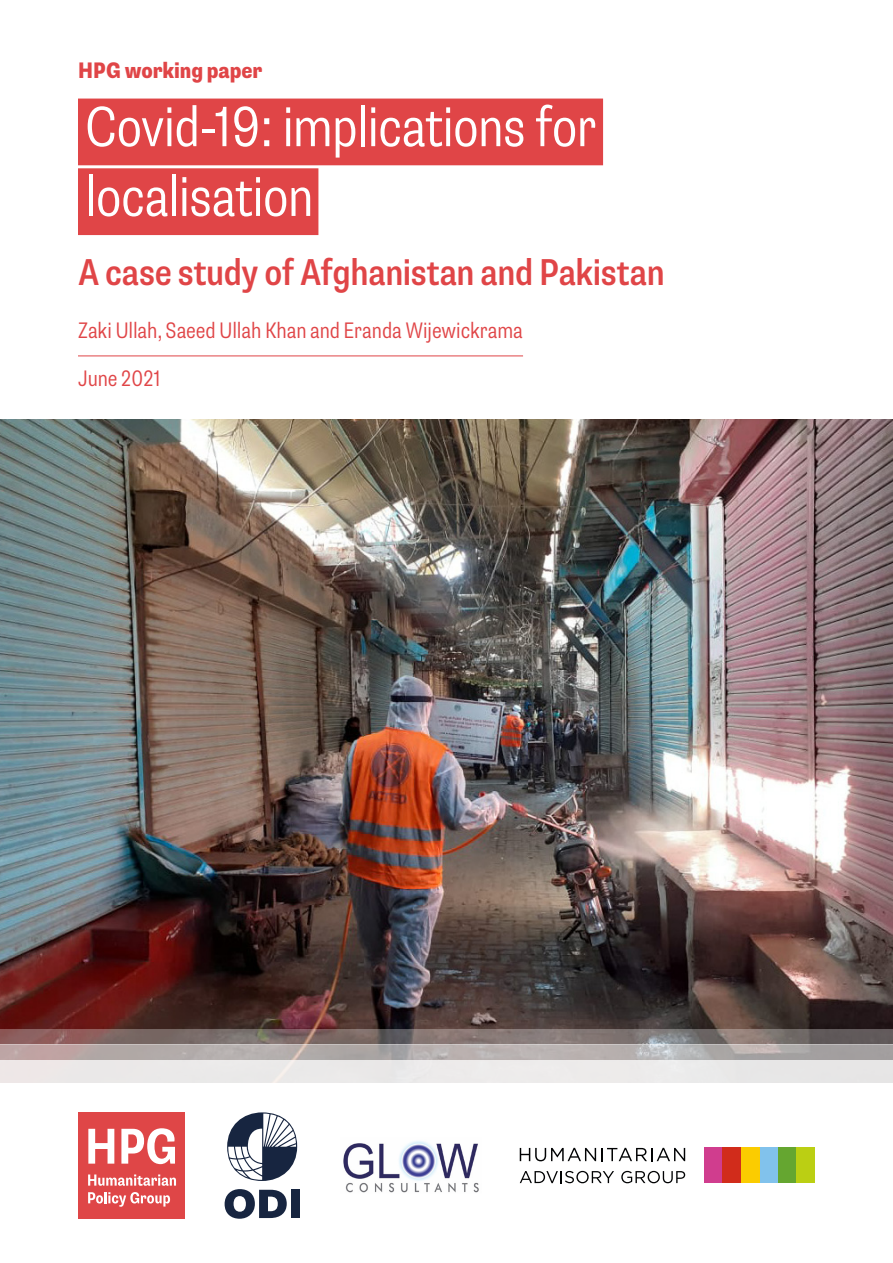
<style>
.page{position:relative;width:893px;height:1263px;background:#fff}
.page>*{position:absolute;margin:0;border:0;box-sizing:border-box;transform-origin:0 0}
.t1{font:300 condensed 57px/69.8px "Supria Sans";letter-spacing:-.015em;color:#fff}
.Subtitle{font:500 condensed 37.5px "Supria Sans";letter-spacing:-.01em;color:#e04547}
.Author{font:300 condensed 22.5px "Supria Sans";letter-spacing:-.005em;color:#e04547}
.Article_type{font:800 condensed 22.5px "Supria Sans";color:#e04547}
.Date{font:300 condensed 22.5px "Supria Sans";letter-spacing:.005em;color:#e04547}
</style>
<div class="page">
<div style="left:704px;top:1148px;width:19px;height:35px;background:#d03d8e"></div>
<div style="left:723px;top:1148px;width:18px;height:35px;background:#d12c1b"></div>
<div style="left:741px;top:1148px;width:19px;height:35px;background:#fbcc00"></div>
<div style="left:760px;top:1148px;width:18px;height:35px;background:#81c2ec"></div>
<div style="left:778px;top:1148px;width:19px;height:35px;background:#65a630"></div>
<div style="left:797px;top:1148px;width:18px;height:35px;background:#bbcf13"></div>
<svg style="left:520px;top:1171px;width:94px;height:12px"></svg>
<svg style="left:621px;top:1171px;width:64px;height:12px"></svg>
<svg style="left:520px;top:1148px;width:165px;height:13px"></svg>
<img style="left:343px;top:1141px;width:136px;height:52px">
<svg style="left:225px;top:1189px;width:62px;height:30px"></svg>
<div style="left:291px;top:1190px;width:9px;height:28px;background:#172540"></div>
<svg style="left:227px;top:1112px;width:70px;height:69px"></svg>
<div style="left:78px;top:1112px;width:106px;height:107px;background:#df4647"></div>
<svg style="left:88px;top:1129px;width:26px;height:34px"></svg>
<svg style="left:121px;top:1128px;width:54px;height:36px"></svg>
<svg style="left:88px;top:1174px;width:88px;height:12px"></svg>
<svg style="left:88px;top:1192px;width:82px;height:15px"></svg>
<img style="left:0;top:419px;width:893px;height:610px">
<div style="left:0;top:1060px;width:893px;height:24px;background:#ebe9e9"></div>
<svg style="left:0;top:1045px;width:893px;height:15px;background:#b3acab"></svg>
<svg style="left:0;top:1029px;width:893px;height:16px;background:#827270"></svg>
<div style="left:78px;top:99px;width:525px;height:66px;background:#e04547"></div>
<div style="left:78px;top:168px;width:240px;height:67px;background:#e04547"></div>
<hr style="left:78px;top:356px;width:445px;height:1px;background:#e04547">
<p class="Article_type" style="left:78px;top:57px;width:186px">HPG working paper</p>
<p class="t1" style="left:85px;top:93px;width:513px">Covid-19: implications for localisation</p>
<p class="Subtitle" style="left:78px;top:250px;width:588px">A case study of Afghanistan and Pakistan</p>
<p class="Author" style="left:78px;top:317px;width:446px">Zaki Ullah, Saeed Ullah Khan and Eranda Wijewickrama</p>
<p class="Date" style="left:78px;top:365px;width:84px">June 2021</p>
</div>
